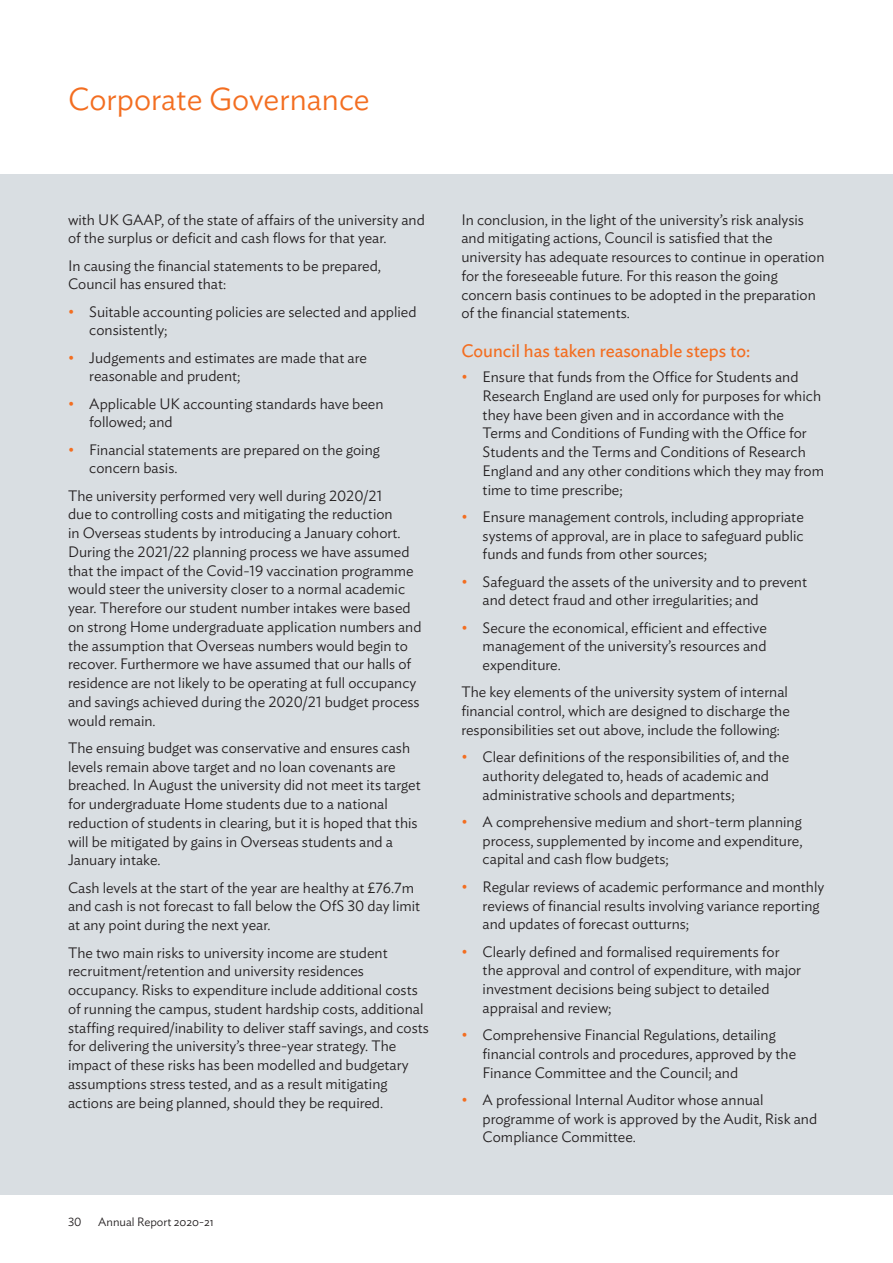
<style>
.page{position:relative;width:893px;height:1263px;background:#fff}
.page>*{position:absolute;margin:0;border:0;box-sizing:border-box;transform-origin:0 0}
.Heading___main{font:300 31.5px "Ideal Sans";color:#f36e21}
.Heading___sub{font:18px "Ideal Sans";color:#f36e21}
.Text___main{font:300 15px/18.8px "Ideal Sans";color:#231f20}
.t1{font:300 12px "Ideal Sans";color:#231f20}
.s1{color:#f36e21}
</style>
<div class="page">
<div style="left:0;top:174px;width:893px;height:1021px;background:#d9dee2"></div>
<p class="Heading___main" style="left:68px;top:75px;width:303px">Corporate Governance</p>
<p class="Text___main" style="left:68px;top:209px;width:358px">with UK GAAP, of the state of affairs of the university and of the surplus or deficit and cash flows for that year.</p>
<p class="Text___main" style="left:68px;top:255px;width:314px">In causing the financial statements to be prepared,<br>Council has ensured that:</p>
<p class="Text___main" style="left:89px;top:301px;width:329px;text-indent:-21px"><span class="s1">•</span> Suitable accounting policies are selected and applied consistently;</p>
<p class="Text___main" style="left:89px;top:347px;width:279px;text-indent:-21px"><span class="s1">•</span> Judgements and estimates are made that are reasonable and prudent;</p>
<p class="Text___main" style="left:89px;top:393px;width:296px;text-indent:-21px"><span class="s1">•</span> Applicable UK accounting standards have been followed; and</p>
<p class="Text___main" style="left:89px;top:439px;width:292px;text-indent:-21px"><span class="s1">•</span> Financial statements are prepared on the going concern basis.</p>
<p class="Text___main" style="left:68px;top:485px;width:355px">The university performed very well during 2020/21<br>due to controlling costs and mitigating the reduction<br>in Overseas students by introducing a January cohort.<br>During the 2021/22 planning process we have assumed that the impact of the Covid-19 vaccination programme would steer the university closer to a normal academic year. Therefore our student number intakes were based on strong Home undergraduate application numbers and the assumption that Overseas numbers would begin to recover. Furthermore we have assumed that our halls of residence are not likely to be operating at full occupancy and savings achieved during the 2020/21 budget process would remain.</p>
<p class="Text___main" style="left:68px;top:737px;width:354px">The ensuing budget was conservative and ensures cash levels remain above target and no loan covenants are breached. In August the university did not meet its target for undergraduate Home students due to a national reduction of students in clearing, but it is hoped that this will be mitigated by gains in Overseas students and a January intake.</p>
<p class="Text___main" style="left:68px;top:877px;width:354px">Cash levels at the start of the year are healthy at £76.7m and cash is not forecast to fall below the OfS 30 day limit at any point during the next year.</p>
<p class="Text___main" style="left:68px;top:942px;width:362px">The two main risks to university income are student recruitment/retention and university residences occupancy. Risks to expenditure include additional costs of running the campus, student hardship costs, additional staffing required/inability to deliver staff savings, and costs for delivering the university’s three-year strategy. The impact of these risks has been modelled and budgetary assumptions stress tested, and as a result mitigating actions are being planned, should they be required.</p>
<p class="t1" style="left:68px;top:1213px;width:15px">30</p>
<p class="t1" style="left:98px;top:1212px;width:117px">Annual Report 2020-21</p>
<p class="Text___main" style="left:461px;top:209px;width:365px">In conclusion, in the light of the university’s risk analysis and mitigating actions, Council is satisfied that the university has adequate resources to continue in operation for the foreseeable future. For this reason the going concern basis continues to be adopted in the preparation of the financial statements.</p>
<p class="Heading___sub" style="left:461px;top:337px;width:290px">Council has taken reasonable steps to:</p>
<p class="Text___main" style="left:483px;top:366px;width:343px;text-indent:-21px"><span class="s1">•</span> Ensure that funds from the Office for Students and Research England are used only for purposes for which they have been given and in accordance with the Terms and Conditions of Funding with the Office for Students and the Terms and Conditions of Research England and any other conditions which they may from time to time prescribe;</p>
<p class="Text___main" style="left:483px;top:506px;width:323px;text-align:justify;text-indent:-21px"><span class="s1">•</span> Ensure management controls, including appropriate systems of approval, are in place to safeguard public funds and funds from other sources;</p>
<p class="Text___main" style="left:483px;top:571px;width:326px;text-indent:-21px"><span class="s1">•</span> Safeguard the assets of the university and to prevent and detect fraud and other irregularities; and</p>
<p class="Text___main" style="left:483px;top:617px;width:286px;text-align:justify;text-indent:-21px"><span class="s1">•</span> Secure the economical, efficient and effective management of the university’s resources and expenditure.</p>
<p class="Text___main" style="left:461px;top:681px;width:330px">The key elements of the university system of internal financial control, which are designed to discharge the responsibilities set out above, include the following:</p>
<p class="Text___main" style="left:483px;top:746px;width:308px;text-indent:-21px"><span class="s1">•</span> Clear definitions of the responsibilities of, and the authority delegated to, heads of academic and administrative schools and departments;</p>
<p class="Text___main" style="left:483px;top:811px;width:321px;text-align:justify;text-indent:-21px"><span class="s1">•</span> A comprehensive medium and short-term planning process, supplemented by income and expenditure, capital and cash flow budgets;</p>
<p class="Text___main" style="left:483px;top:876px;width:343px;text-indent:-21px"><span class="s1">•</span> Regular reviews of academic performance and monthly reviews of financial results involving variance reporting and updates of forecast outturns;</p>
<p class="Text___main" style="left:483px;top:941px;width:320px;text-indent:-21px"><span class="s1">•</span> Clearly defined and formalised requirements for the approval and control of expenditure, with major investment decisions being subject to detailed appraisal and review;</p>
<p class="Text___main" style="left:483px;top:1024px;width:315px;text-indent:-21px"><span class="s1">•</span> Comprehensive Financial Regulations, detailing financial controls and procedures, approved by the<br>Finance Committee and the Council; and</p>
<p class="Text___main" style="left:483px;top:1089px;width:336px;text-indent:-21px"><span class="s1">•</span> A professional Internal Auditor whose annual programme of work is approved by the Audit, Risk and<br>Compliance Committee.</p>
</div>
